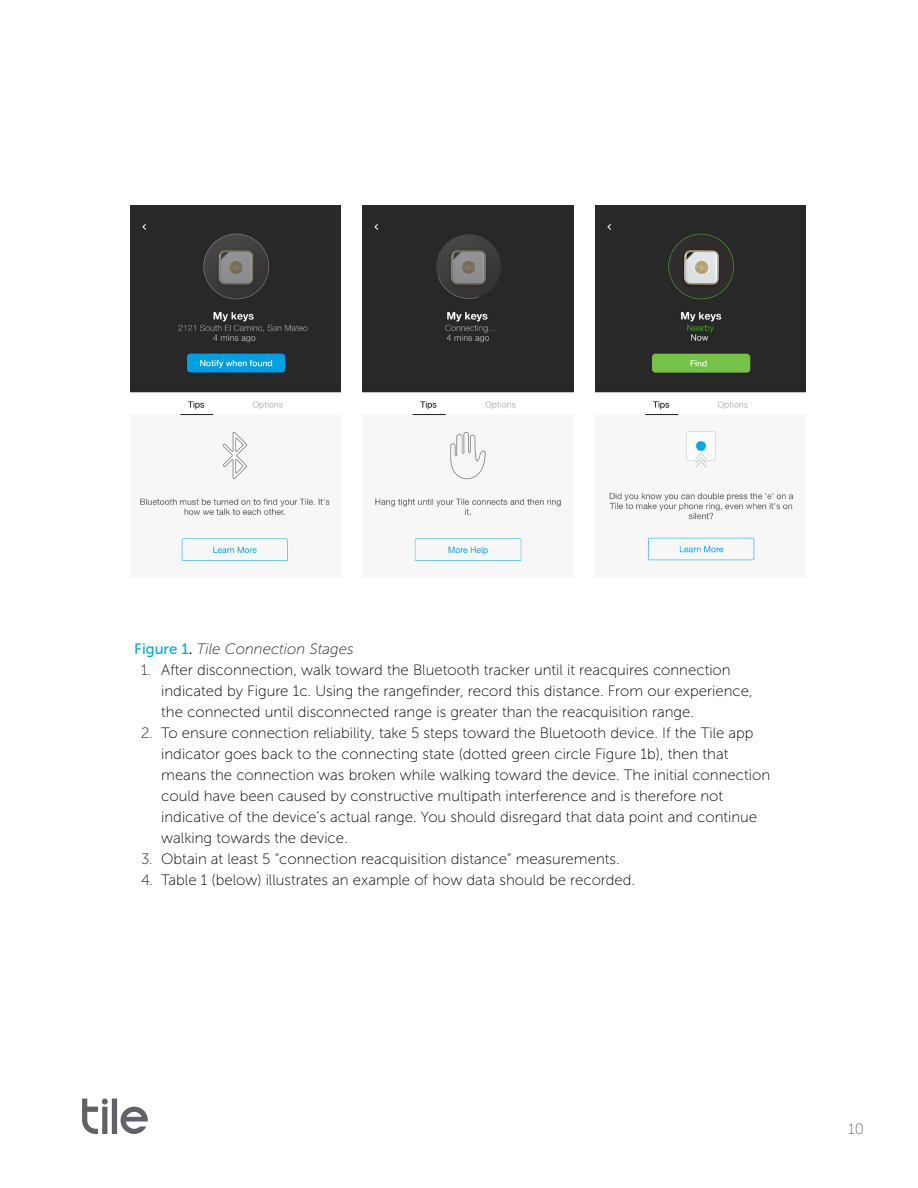
<style>
.page{position:relative;width:918px;height:1188px;background:#fff}
.page>*{position:absolute;margin:0;border:0;box-sizing:border-box;transform-origin:0 0}
.t1{font:15px/21px "Museo Sans 100";color:#000}
.t2{font:italic 15px "Museo Sans 100";color:#231f20}
.t3{font:15px "Museo Sans 100";color:#65656a}
.s1{font-family:"Museo Sans 500";font-style:normal;color:#00a9ea}
.s2{font-family:"Museo Sans 500";font-style:normal}
.s3{color:#231f20}
</style>
<div class="page">
<svg style="left:82px;top:1099px;width:66px;height:35px"></svg>
<img style="left:130px;top:205px;width:211px;height:358px">
<img style="left:363px;top:205px;width:210px;height:357px">
<img style="left:596px;top:205px;width:210px;height:357px">
<p class="t2" style="left:134px;top:641px;width:221px"><span class="s1">Figure 1</span><span class="s2">.</span> Tile Connection Stages</p>
<p class="t1" style="left:161px;top:659px;width:593px;text-indent:-20px"><span class="s3">1.</span> After disconnection, walk toward the Bluetooth tracker until it reacquires connection indicated by Figure 1c. Using the rangefinder, record this distance. From our experience, the connected until disconnected range is greater than the reacquisition range.</p>
<p class="t1" style="left:161px;top:722px;width:610px;text-indent:-20px"><span class="s3">2.</span> To ensure connection reliability, take 5 steps toward the Bluetooth device. If the Tile app indicator goes back to the connecting state (dotted green circle Figure 1b), then that means the connection was broken while walking toward the device. The initial connection could have been caused by constructive multipath interference and is therefore not indicative of the device’s actual range. You should disregard that data point and continue walking towards the device.</p>
<p class="t1" style="left:141px;top:848px;width:480px"><span class="s3">3.</span> Obtain at least 5 “connection reacquisition distance” measurements.</p>
<p class="t1" style="left:141px;top:869px;width:496px"><span class="s3">4.</span> Table 1 (below) illustrates an example of how data should be recorded.</p>
<p class="t3" style="left:848px;top:1120px;width:17px">10</p>
</div>
